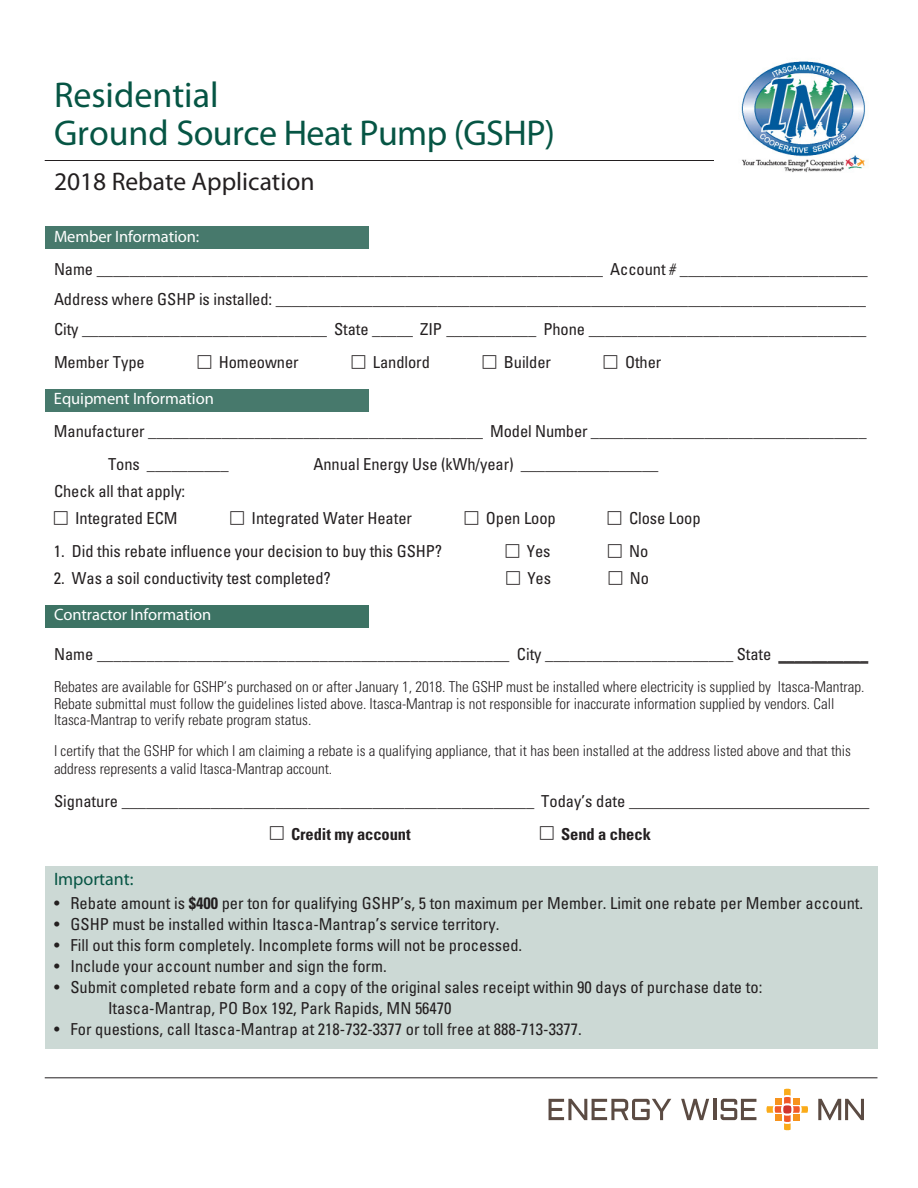
<style>
.page{position:relative;width:918px;height:1188px;background:#fff}
.page>*{position:absolute;margin:0;border:0;box-sizing:border-box;transform-origin:0 0}
.t1{font:36px/37.5px "Myriad Pro";color:#065544}
.t2{font:25.5px "Myriad Pro";color:#231f20}
.t3{font:18px "Myriad Pro";color:#065544}
.LT_Body_Bullets{font:condensed 16.5px/33px "Univers LT Std";color:#231f20}
.t4{font:16.5px "Myriad Pro";letter-spacing:-.005em;color:#fff}
.t5{font:700 condensed 16.5px "Univers LT Std";letter-spacing:-.005em;color:#231f20}
.t6{font:300 condensed 15px/16.5px "Univers LT Std";color:#231f20}
.s1{font-weight:700}
</style>
<div class="page">
<hr style="left:45px;top:160px;width:841px;height:1px;background:#231f20">
<div style="left:45px;top:226px;width:324px;height:23px;background:#47796c"></div>
<div style="left:45px;top:389px;width:324px;height:22px;background:#47796c"></div>
<div style="left:45px;top:605px;width:324px;height:22px;background:#3d7364"></div>
<hr style="left:45px;top:1077px;width:832px;height:1px;background:#231f20">
<div style="left:45px;top:867px;width:833px;height:182px;background:#ccd9d5"></div>
<img style="left:715px;top:61px;width:171px;height:112px">
<svg style="left:766px;top:1089px;width:42px;height:41px"></svg>
<svg style="left:549px;top:1099px;width:122px;height:21px"></svg>
<svg style="left:681px;top:1099px;width:28px;height:21px"></svg>
<hr style="left:713px;top:1099px;width:3px;height:21px;background:#5b4b43">
<svg style="left:721px;top:1099px;width:35px;height:21px"></svg>
<svg style="left:818px;top:1099px;width:46px;height:21px"></svg>
<hr style="left:778px;top:662px;width:90px;height:2px;background:#231f20">
<p class="t1" style="left:54px;top:76px;width:503px">Residential<br>Ground Source Heat Pump (GSHP)</p>
<p class="t2" style="left:54px;top:165px;width:262px">2018 Rebate Application</p>
<p class="t4" style="left:54px;top:227px;width:147px">Member Information:</p>
<p class="LT_Body_Bullets" style="left:54px;top:253px;width:815px">Name ______________________________________________________________ Account # _______________________</p>
<p class="LT_Body_Bullets" style="left:54px;top:283px;width:814px">Address where GSHP is installed: _________________________________________________________________________</p>
<p class="LT_Body_Bullets" style="left:54px;top:313px;width:814px">City ______________________________ State _____ ZIP ___________ Phone __________________________________</p>
<p class="LT_Body_Bullets" style="left:54px;top:346px;width:92px">Member Type</p>
<p class="LT_Body_Bullets" style="left:219px;top:346px;width:81px">Homeowner</p>
<p class="LT_Body_Bullets" style="left:373px;top:346px;width:59px">Landlord</p>
<p class="LT_Body_Bullets" style="left:504px;top:346px;width:49px">Builder</p>
<p class="LT_Body_Bullets" style="left:625px;top:346px;width:38px">Other</p>
<p class="t4" style="left:54px;top:389px;width:161px">Equipment Information</p>
<p class="LT_Body_Bullets" style="left:54px;top:415px;width:814px">Manufacturer _________________________________________ Model Number __________________________________</p>
<p class="LT_Body_Bullets" style="left:108px;top:448px;width:122px">Tons __________</p>
<p class="LT_Body_Bullets" style="left:313px;top:448px;width:346px">Annual Energy Use (kWh/year) _________________</p>
<p class="LT_Body_Bullets" style="left:54px;top:475px;width:133px">Check all that apply:</p>
<p class="LT_Body_Bullets" style="left:75px;top:502px;width:104px">Integrated ECM</p>
<p class="LT_Body_Bullets" style="left:252px;top:502px;width:162px">Integrated Water Heater</p>
<p class="LT_Body_Bullets" style="left:486px;top:502px;width:71px">Open Loop</p>
<p class="LT_Body_Bullets" style="left:629px;top:502px;width:73px">Close Loop</p>
<p class="LT_Body_Bullets" style="left:54px;top:535px;width:390px">1. Did this rebate influence your decision to buy this GSHP?</p>
<p class="LT_Body_Bullets" style="left:527px;top:535px;width:25px">Yes</p>
<p class="LT_Body_Bullets" style="left:629px;top:535px;width:21px">No</p>
<p class="LT_Body_Bullets" style="left:54px;top:562px;width:278px">2. Was a soil conductivity test completed?</p>
<p class="LT_Body_Bullets" style="left:527px;top:562px;width:25px">Yes</p>
<p class="LT_Body_Bullets" style="left:630px;top:562px;width:21px">No</p>
<p class="t4" style="left:54px;top:605px;width:159px">Contractor Information</p>
<p class="LT_Body_Bullets" style="left:54px;top:638px;width:816px">Name __________________________________________________ City _______________________ State ___________</p>
<p class="t6" style="left:54px;top:679px;width:812px">Rebates are available for GSHP’s purchased on or after January 1, 2018. The GSHP must be installed where electricity is supplied by Itasca-Mantrap.<br>Rebate submittal must follow the guidelines listed above. Itasca-Mantrap is not responsible for inaccurate information supplied by vendors. Call<br>Itasca-Mantrap to verify rebate program status.</p>
<p class="t6" style="left:54px;top:742px;width:799px;line-height:17.5px">I certify that the GSHP for which I am claiming a rebate is a qualifying appliance, that it has been installed at the address listed above and that this address represents a valid Itasca-Mantrap account.</p>
<p class="LT_Body_Bullets" style="left:291px;top:784px;width:580px;text-indent:-237px">Signature ___________________________________________________ Today’s date ______________________________<br><span class="s1">Credit my account</span></p>
<p class="t5" style="left:561px;top:824px;width:91px">Send a check</p>
<p class="t3" style="left:54px;top:868px;width:81px">Important:</p>
<p class="LT_Body_Bullets" style="left:54px;top:887px;width:811px">• Rebate amount is <span class="s1">$400</span> per ton for qualifying GSHP’s, 5 ton maximum per Member. Limit one rebate per Member account.</p>
<p class="LT_Body_Bullets" style="left:54px;top:908px;width:447px">• GSHP must be installed within Itasca-Mantrap’s service territory.</p>
<p class="LT_Body_Bullets" style="left:54px;top:929px;width:470px">• Fill out this form completely. Incomplete forms will not be processed.</p>
<p class="LT_Body_Bullets" style="left:54px;top:950px;width:334px">• Include your account number and sign the form.</p>
<p class="LT_Body_Bullets" style="left:54px;top:971px;width:710px">• Submit completed rebate form and a copy of the original sales receipt within 90 days of purchase date to:</p>
<p class="LT_Body_Bullets" style="left:108px;top:992px;width:345px">Itasca-Mantrap, PO Box 192, Park Rapids, MN 56470</p>
<p class="LT_Body_Bullets" style="left:54px;top:1013px;width:529px">• For questions, call Itasca-Mantrap at 218-732-3377 or toll free at 888-713-3377.</p>
</div>
